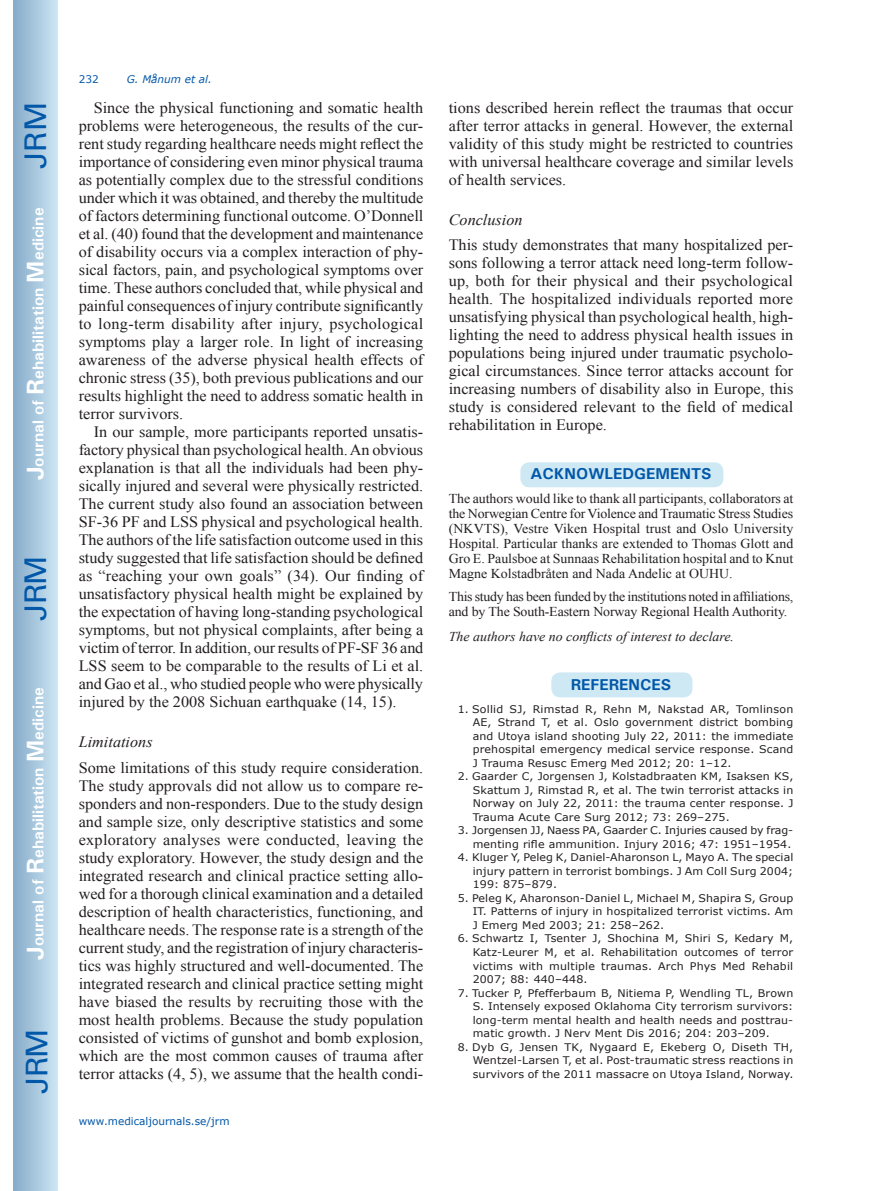
<style>
.page{position:relative;width:872px;height:1191px;background:#fff}
.page>*{position:absolute;margin:0;border:0;box-sizing:border-box;transform-origin:0 0}
.t1{font:30px "Univers";letter-spacing:-.03em;color:#0157a8}
.t2{font:15.75px/18px "Times New Roman";color:#231f20;text-align:justify}
.t3{font:700 15.75px "Univers";color:#fff}
.t4{font:700 15.75px "Univers";color:#0157a8}
.t5{font:italic 15.75px "Times New Roman";color:#231f20}
.t6{font:13.5px/15px "Times New Roman";letter-spacing:-.01em;color:#231f20;text-align:justify}
.t7{font:italic 13.5px "Times New Roman";color:#231f20}
.t8{font:10.5px/13.5px "Verdana";letter-spacing:.01em;color:#231f20;text-align:justify;scale:1.05 1}
.t9{font:10.5px "Verdana";color:#0157a8}
.t10{font:italic 10.5px "Verdana";color:#0157a8}
.s1{font-size:24px}
</style>
<div class="page">
<div style="left:14px;top:0;width:43px;height:1191px;background:linear-gradient(to right,#88acca,#cbe5f2)"></div>
<div style="left:519px;top:461px;width:205px;height:27px;background:#cee8f4;border-radius:10px"></div>
<div style="left:519px;top:461px;width:206px;height:28px;border:2px solid #fff;border-radius:10px"></div>
<div style="left:550px;top:671px;width:143px;height:27px;background:#cee8f4;border-radius:10px"></div>
<div style="left:550px;top:671px;width:144px;height:28px;border:2px solid #fff;border-radius:10px"></div>
<h1 class="t1" style="left:18px;top:169px;width:68px;rotate:-90deg">JRM</h1>
<p class="t3" style="left:28px;top:480px;width:274px;rotate:-90deg"><span class="s1">J</span>ournal of <span class="s1">R</span>ehabilitation <span class="s1">M</span>edicine</p>
<h1 class="t1" style="left:18px;top:620px;width:67px;rotate:-90deg">JRM</h1>
<p class="t3" style="left:28px;top:959px;width:274px;rotate:-90deg"><span class="s1">J</span>ournal of <span class="s1">R</span>ehabilitation <span class="s1">M</span>edicine</p>
<h1 class="t1" style="left:19px;top:1093px;width:67px;rotate:-90deg">JRM</h1>
<p class="t9" style="left:79px;top:72px;width:22px">232</p>
<p class="t10" style="left:127px;top:72px;width:87px">G. Månum et al.</p>
<p class="t2" style="left:79px;top:98px;width:346px;text-indent:15px">Since the physical functioning and somatic health problems were heterogeneous, the results of the cur&shy;rent study regarding healthcare needs might reflect the importance of considering even minor physical trauma as potentially complex due to the stressful conditions under which it was obtained, and thereby the multitude of factors determining functional outcome. O’Donnell et al. (40) found that the development and maintenance of disability occurs via a complex interaction of phy&shy;sical factors, pain, and psychological symptoms over time. These authors concluded that, while physical and painful consequences of injury contribute significantly to long-term disability after injury, psychological symptoms play a larger role. In light of increasing awareness of the adverse physical health effects of chronic stress (35), both previous publications and our results highlight the need to address somatic health in terror survivors.</p>
<p class="t2" style="left:79px;top:422px;width:346px;text-indent:15px">In our sample, more participants reported unsatis&shy;factory physical than psychological health. An obvious explanation is that all the individuals had been phy&shy;sically injured and several were physically restricted.<br>The current study also found an association between SF-36 PF and LSS physical and psychological health.<br>The authors of the life satisfaction outcome used in this study suggested that life satisfaction should be defined as “reaching your own goals” (34). Our finding of unsatisfactory physical health might be explained by the expectation of having long-standing psychological symptoms, but not physical complaints, after being a victim of terror. In addition, our results of PF-SF 36 and LSS seem to be comparable to the results of Li et al. and Gao et al., who studied people who were physically injured by the 2008 Sichuan earthquake (14, 15).</p>
<p class="t5" style="left:79px;top:731px;width:75px">Limitations</p>
<p class="t2" style="left:79px;top:758px;width:346px">Some limitations of this study require consideration.<br>The study approvals did not allow us to compare re&shy;sponders and non-responders. Due to the study design and sample size, only descriptive statistics and some exploratory analyses were conducted, leaving the study exploratory. However, the study design and the integrated research and clinical practice setting allo&shy;wed for a thorough clinical examination and a detailed description of health characteristics, functioning, and healthcare needs. The response rate is a strength of the current study, and the registration of injury characteris&shy;tics was highly structured and well-documented. The integrated research and clinical practice setting might have biased the results by recruiting those with the most health problems. Because the study population consisted of victims of gunshot and bomb explosion, which are the most common causes of trauma after terror attacks (4, 5), we assume that the health condi-</p>
<p class="t9" style="left:79px;top:1114px;width:152px">www.medicaljournals.se/jrm</p>
<p class="t2" style="left:449px;top:98px;width:346px">tions described herein reflect the traumas that occur after terror attacks in general. However, the external validity of this study might be restricted to countries with universal healthcare coverage and similar levels of health services.</p>
<p class="t5" style="left:449px;top:209px;width:75px">Conclusion</p>
<p class="t2" style="left:449px;top:236px;width:346px">This study demonstrates that many hospitalized per&shy;sons following a terror attack need long-term follow&shy;up, both for their physical and their psychological health. The hospitalized individuals reported more unsatisfying physical than psychological health, high&shy;lighting the need to address physical health issues in populations being injured under traumatic psycholo&shy;gical circumstances. Since terror attacks account for increasing numbers of disability also in Europe, this study is considered relevant to the field of medical rehabilitation in Europe.</p>
<p class="t4" style="left:530px;top:464px;width:183px">ACKNOWLEDGEMENTS</p>
<p class="t6" style="left:449px;top:491px;width:346px">The authors would like to thank all participants, collaborators at the Norwegian Centre for Violence and Traumatic Stress Studies (NKVTS), Vestre Viken Hospital trust and Oslo University Hospital. Particular thanks are extended to Thomas Glott and Gro E. Paulsboe at Sunnaas Rehabilitation hospital and to Knut Magne Kolstadbråten and Nada Andelic at OUHU.</p>
<p class="t6" style="left:449px;top:588px;width:346px">This study has been funded by the institutions noted in affiliations, and by The South-Eastern Norway Regional Health Authority.</p>
<p class="t7" style="left:449px;top:627px;width:287px">The authors have no conflicts of interest to declare.</p>
<p class="t4" style="left:571px;top:675px;width:102px">REFERENCES</p>
<p class="t8" style="left:473px;top:702px;width:307px;text-indent:-15px">1. Sollid SJ, Rimstad R, Rehn M, Nakstad AR, Tomlinson AE, Strand T, et al. Oslo government district bombing and Utoya island shooting July 22, 2011: the immediate prehospital emergency medical service response. Scand J Trauma Resusc Emerg Med 2012; 20: 1–12.</p>
<p class="t8" style="left:473px;top:769px;width:307px;text-indent:-15px">2. Gaarder C, Jorgensen J, Kolstadbraaten KM, Isaksen KS, Skattum J, Rimstad R, et al. The twin terrorist attacks in Norway on July 22, 2011: the trauma center response. J Trauma Acute Care Surg 2012; 73: 269–275.</p>
<p class="t8" style="left:458px;top:823px;width:321px;text-align:right">3. Jorgensen JJ, Naess PA, Gaarder C. Injuries caused by frag&shy;menting rifle ammunition. Injury 2016; 47: 1951–1954.</p>
<p class="t8" style="left:473px;top:850px;width:307px;text-indent:-15px">4. Kluger Y, Peleg K, Daniel-Aharonson L, Mayo A. The special injury pattern in terrorist bombings. J Am Coll Surg 2004; 199: 875–879.</p>
<p class="t8" style="left:473px;top:891px;width:307px;text-indent:-15px">5. Peleg K, Aharonson-Daniel L, Michael M, Shapira S, Group IT. Patterns of injury in hospitalized terrorist victims. Am J Emerg Med 2003; 21: 258–262.</p>
<p class="t8" style="left:473px;top:931px;width:307px;text-indent:-15px">6. Schwartz I, Tsenter J, Shochina M, Shiri S, Kedary M, Katz-Leurer M, et al. Rehabilitation outcomes of terror victims with multiple traumas. Arch Phys Med Rehabil 2007; 88: 440–448.</p>
<p class="t8" style="left:473px;top:985px;width:307px;text-indent:-15px">7. Tucker P, Pfefferbaum B, Nitiema P, Wendling TL, Brown S. Intensely exposed Oklahoma City terrorism survivors: long-term mental health and health needs and posttrau&shy;matic growth. J Nerv Ment Dis 2016; 204: 203–209.</p>
<p class="t8" style="left:473px;top:1039px;width:307px;text-indent:-15px">8. Dyb G, Jensen TK, Nygaard E, Ekeberg O, Diseth TH, Wentzel-Larsen T, et al. Post-traumatic stress reactions in survivors of the 2011 massacre on Utoya Island, Norway.</p>
</div>
